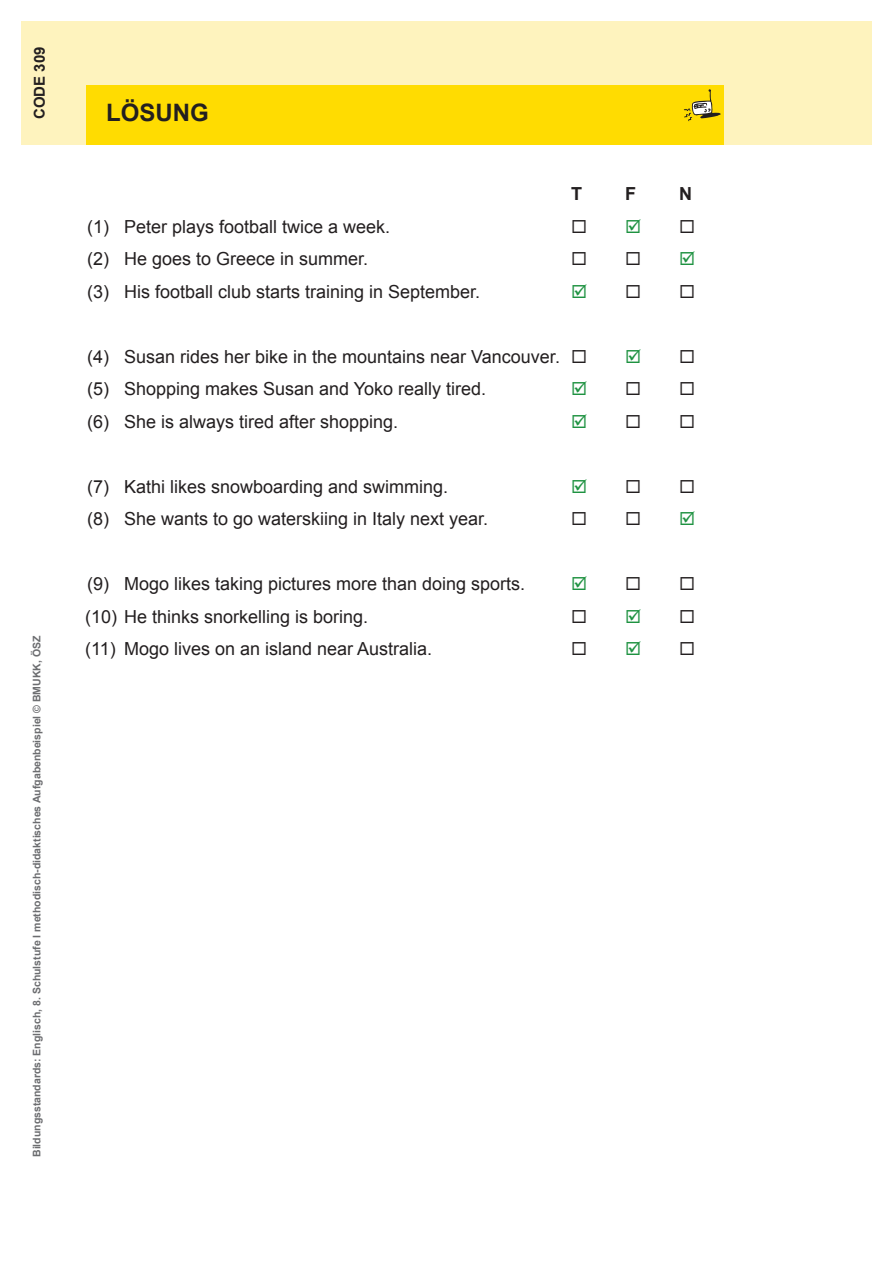
<style>
.page{position:relative;width:893px;height:1263px;background:#fff}
.page>*{position:absolute;margin:0;border:0;box-sizing:border-box;transform-origin:0 0}
.t1{font:700 24px "Arial";color:#231f20}
.t2{font:18px "Arial";color:#231f20}
.t3{font:700 18px "Arial";color:#231f20}
.t4{font:700 15px "Arial";color:#231f20}
.t5{font:700 10.5px "Arial";color:#6c6d70}
</style>
<div class="page">
<div style="left:21px;top:21px;width:851px;height:124px;background:#fef3be"></div>
<div style="left:86px;top:85px;width:638px;height:60px;background:#ffdc01"></div>
<svg style="left:684px;top:89px;width:37px;height:32px"></svg>
<p class="t4" style="left:30px;top:119px;width:74px;rotate:-90deg">CODE 309</p>
<p class="t5" style="left:30px;top:1157px;width:523px;rotate:-90deg">Bildungsstandards: Englisch, 8. Schulstufe I methodisch-didaktisches Aufgabenbeispiel © BMUKK, ÖSZ</p>
<h1 class="t1" style="left:106px;top:97px;width:104px">LÖSUNG</h1>
<p class="t2" style="left:87px;top:215px;width:305px">(1) Peter plays football twice a week.</p>
<p class="t2" style="left:87px;top:247px;width:283px">(2) He goes to Greece in summer.</p>
<p class="t2" style="left:87px;top:280px;width:395px">(3) His football club starts training in September.</p>
<p class="t3" style="left:571px;top:182px;width:12px">T</p>
<p class="t3" style="left:625px;top:182px;width:12px">F</p>
<p class="t3" style="left:679px;top:182px;width:14px">N</p>
<p class="t2" style="left:87px;top:345px;width:502px">(4) Susan rides her bike in the mountains near Vancouver. ◻</p>
<p class="t2" style="left:87px;top:377px;width:401px">(5) Shopping makes Susan and Yoko really tired.</p>
<p class="t2" style="left:87px;top:410px;width:313px">(6) She is always tired after shopping.</p>
<p class="t2" style="left:87px;top:475px;width:363px">(7) Kathi likes snowboarding and swimming.</p>
<p class="t2" style="left:87px;top:507px;width:403px">(8) She wants to go waterskiing in Italy next year.</p>
<p class="t2" style="left:87px;top:572px;width:440px">(9) Mogo likes taking pictures more than doing sports.</p>
<p class="t2" style="left:85px;top:605px;width:285px">(10) He thinks snorkelling is boring.</p>
<p class="t2" style="left:85px;top:637px;width:349px">(11) Mogo lives on an island near Australia.</p>
</div>
